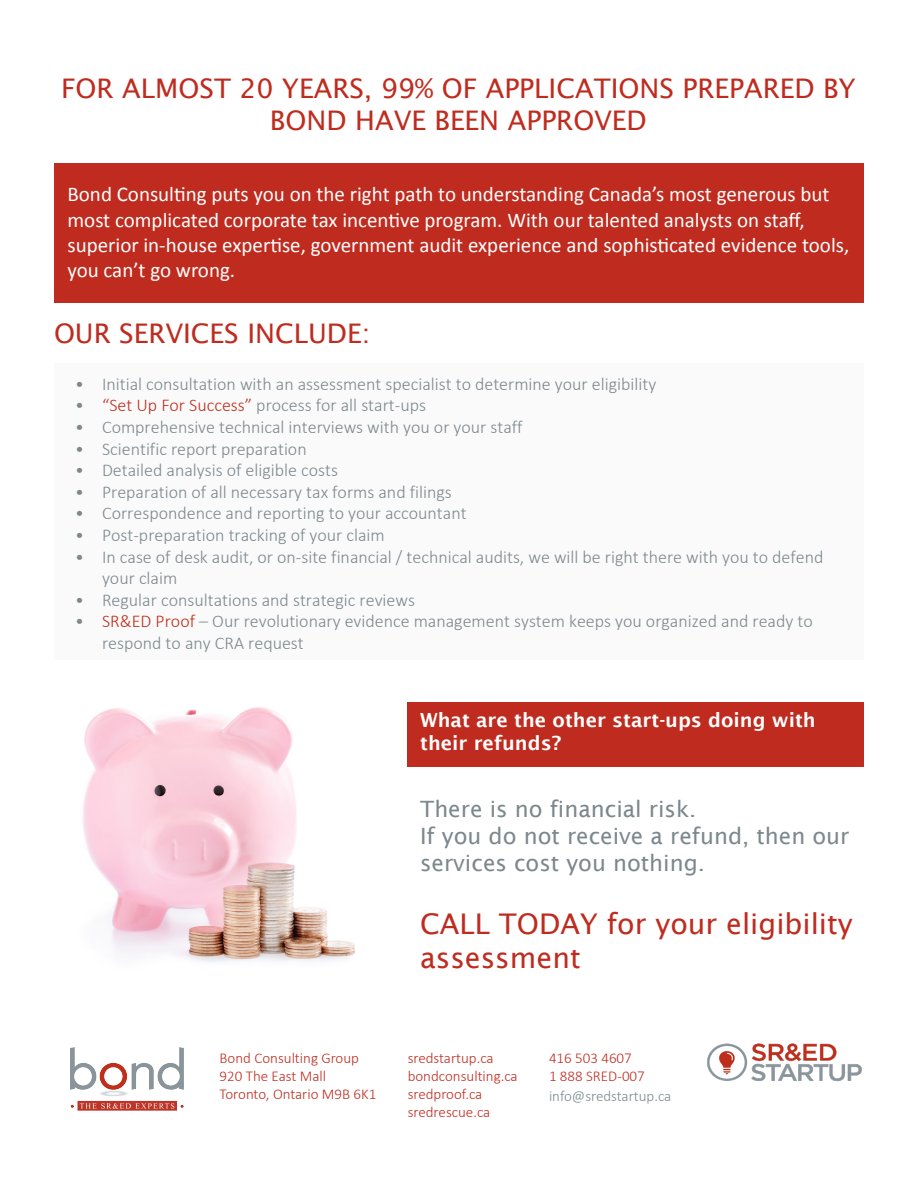
<style>
.page{position:relative;width:918px;height:1188px;background:#fff}
.page>*{position:absolute;margin:0;border:0;box-sizing:border-box;transform-origin:0 0}
.t1{font:28.5px/34.2px "Lucida Sans";color:#bf2c1f}
.t2{font:27px/32.4px "Lucida Sans";color:#bf2c1f;text-align:center}
.t3{font:22.5px/27px "Lucida Sans";color:#7d888c}
.t4{font:21px/25.2px "Calibri";color:#fff}
.t5{font:600 19.5px/23.4px "Lucida Sans";color:#fff}
.t6{font:300 18px/21.6px "Calibri";color:#7d888c}
.t7{font:300 15px "Calibri";color:#bf2c1f}
.t8{font:300 15px "Calibri";color:#7d888c}
.s1{color:#c02d19}
</style>
<div class="page">
<div style="left:54px;top:163px;width:810px;height:139px;background:#bf2c1f"></div>
<div style="left:54px;top:364px;width:810px;height:296px;background:#fafafb"></div>
<div style="left:407px;top:702px;width:457px;height:64px;background:#bf2c1f"></div>
<img style="left:83px;top:707px;width:272px;height:255px">
<img style="left:707px;top:1043px;width:155px;height:39px">
<img style="left:71px;top:1047px;width:112px;height:64px">
<p class="t2" style="left:61px;top:72px;width:796px">FOR ALMOST 20 YEARS, 99% OF APPLICATIONS PREPARED BY<br>BOND HAVE BEEN APPROVED</p>
<p class="t4" style="left:68px;top:182px;width:783px">Bond Consulting puts you on the right path to understanding Canada’s most generous but most complicated corporate tax incentive program. With our talented analysts on staff, superior in-house expertise, government audit experience and sophisticated evidence tools, you can’t go wrong.</p>
<p class="t2" style="left:54px;top:317px;width:318px">OUR SERVICES INCLUDE:</p>
<p class="t6" style="left:75px;top:373px;width:583px">• Initial consultation with an assessment specialist to determine your eligibility</p>
<p class="t6" style="left:75px;top:394px;width:352px">• <span class="s1">“Set Up For Success”</span> process for all start-ups</p>
<p class="t6" style="left:75px;top:416px;width:449px">• Comprehensive technical interviews with you or your staff</p>
<p class="t6" style="left:75px;top:438px;width:233px">• Scientific report preparation</p>
<p class="t6" style="left:75px;top:459px;width:264px">• Detailed analysis of eligible costs</p>
<p class="t6" style="left:75px;top:481px;width:378px">• Preparation of all necessary tax forms and filings</p>
<p class="t6" style="left:75px;top:502px;width:393px">• Correspondence and reporting to your accountant</p>
<p class="t6" style="left:75px;top:524px;width:311px">• Post-preparation tracking of your claim</p>
<p class="t6" style="left:102px;top:546px;width:723px;text-indent:-27px">• In case of desk audit, or on-site financial / technical audits, we will be right there with you to defend your claim</p>
<p class="t6" style="left:75px;top:589px;width:342px">• Regular consultations and strategic reviews</p>
<p class="t6" style="left:102px;top:610px;width:712px;text-indent:-27px">• <span class="s1">SR&amp;ED Proof</span> – Our revolutionary evidence management system keeps you organized and ready to respond to any CRA request</p>
<p class="t5" style="left:420px;top:708px;width:397px">What are the other start-ups doing with their refunds?</p>
<p class="t3" style="left:420px;top:795px;width:278px">There is no financial risk.</p>
<p class="t3" style="left:420px;top:822px;width:431px">If you do not receive a refund, then our services cost you nothing.</p>
<p class="t1" style="left:420px;top:906px;width:434px">CALL TODAY for your eligibility assessment</p>
<p class="t7" style="left:220px;top:1049px;width:141px">Bond Consulting Group</p>
<p class="t7" style="left:220px;top:1067px;width:108px">920 The East Mall</p>
<p class="t7" style="left:220px;top:1085px;width:158px">Toronto, Ontario M9B 6K1</p>
<p class="t7" style="left:408px;top:1049px;width:87px">sredstartup.ca</p>
<p class="t7" style="left:408px;top:1067px;width:111px">bondconsulting.ca</p>
<p class="t7" style="left:408px;top:1085px;width:76px">sredproof.ca</p>
<p class="t7" style="left:408px;top:1103px;width:84px">sredrescue.ca</p>
<p class="t7" style="left:549px;top:1049px;width:84px">416 503 4607</p>
<p class="t7" style="left:549px;top:1067px;width:97px">1 888 SRED-007</p>
<p class="t8" style="left:549px;top:1087px;width:124px">info@sredstartup.ca</p>
</div>
